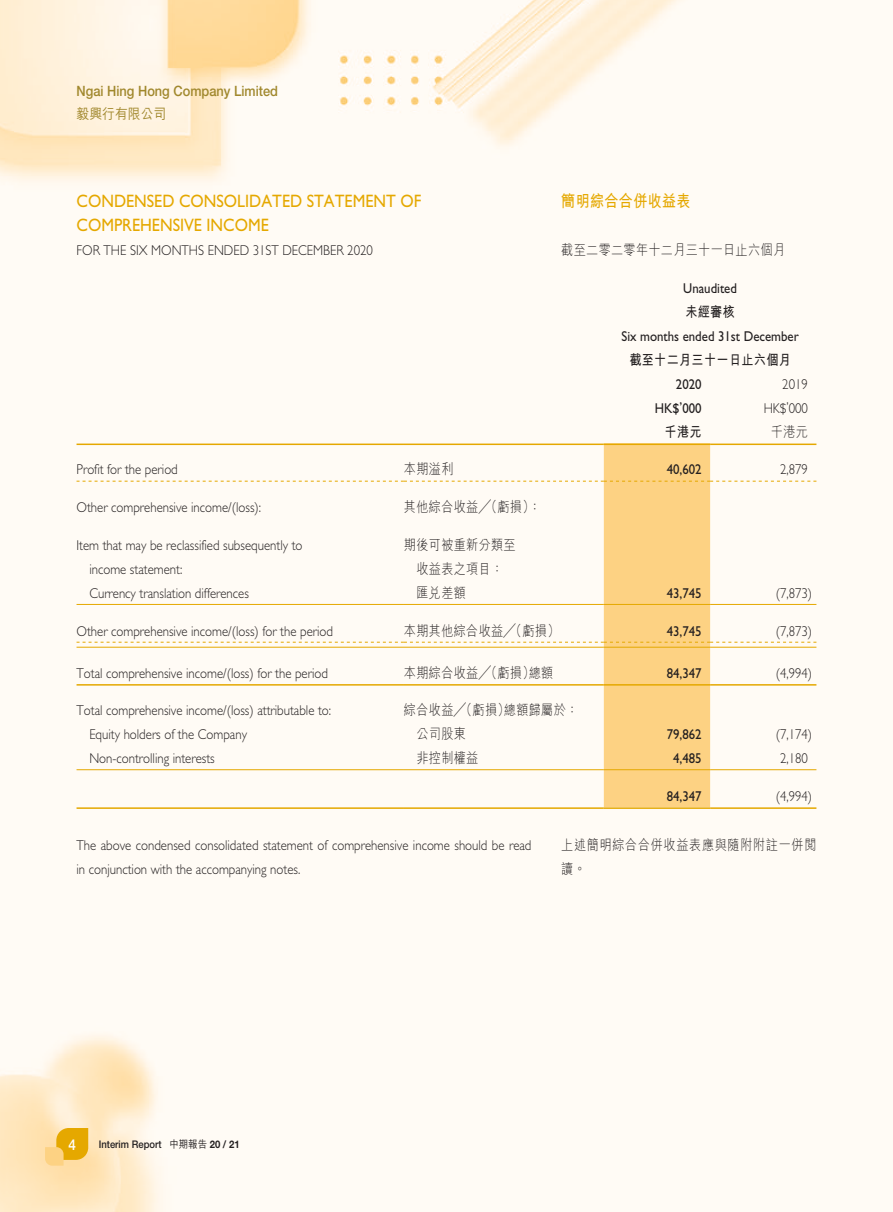
<style>
.page{position:relative;width:893px;height:1212px;background:#fff}
.page>*{position:absolute;margin:0;border:0;box-sizing:border-box;transform-origin:0 0}
._3__標題{font:18px/24px "Gill Sans Std";color:#e5a800;scale:.9 1}
._8__標題-_C{font:700 16.5px "M Hei HK";letter-spacing:.03em;color:#e5a800;scale:.85 1}
.t1{font:500 15px "Helvetica Neue LT Std";color:#fff;scale:.9 1}
._1__內文{font:300 14.25px/24px "Gill Sans Std";color:#231f20;scale:.9 1}
._6__內文-_C{font:300 14.25px "M Hei HK";letter-spacing:.03em;color:#231f20;scale:.85 1}
._1__內文-2{font:14.25px "Gill Sans Std";color:#231f20;scale:.9 1}
.t2{font:500 14.25px "Helvetica Neue LT Std";color:#a1882d;scale:.9 1}
._6__內文-_C-2{font:300 14.25px/24px "M Hei HK";letter-spacing:.055em;color:#231f20;scale:.85 1}
._6__內文-_C-3{font:700 14.25px "M Hei HK";letter-spacing:.03em;color:#231f20;scale:.85 1}
.t3{font:500 14.25px "M Hei HK";color:#a1882d;scale:.9 1}
.t4{font:500 10.5px "Helvetica Neue LT Std";color:#231f20;scale:.9 1}
.s1{font-family:"M Hei HK"}
.s2{font-weight:700}
</style>
<div class="page">
<img style="left:0;top:0;width:817px;height:1212px">
<svg style="left:45px;top:1128px;width:43px;height:37px;background:#f0be45"></svg>
<svg style="left:77px;top:443px;width:739px;height:364px"></svg>
<hr style="left:710px;top:647px;width:106px;height:1px;background:#e5a800">
<hr style="left:77px;top:684px;width:327px;height:2px;background:#e5a800">
<hr style="left:404px;top:684px;width:200px;height:2px;background:#e5a800">
<hr style="left:604px;top:684px;width:106px;height:2px;background:#e5a800">
<hr style="left:710px;top:684px;width:106px;height:2px;background:#e5a800">
<hr style="left:77px;top:769px;width:327px;height:1px;background:#e5a800">
<hr style="left:404px;top:769px;width:200px;height:1px;background:#e5a800">
<hr style="left:604px;top:769px;width:106px;height:1px;background:#e5a800">
<hr style="left:710px;top:769px;width:106px;height:1px;background:#e5a800">
<hr style="left:77px;top:807px;width:327px;height:2px;background:#e5a800">
<hr style="left:404px;top:807px;width:200px;height:2px;background:#e5a800">
<hr style="left:604px;top:807px;width:106px;height:2px;background:#e5a800">
<hr style="left:710px;top:807px;width:106px;height:2px;background:#e5a800">
<p class="t2" style="left:77px;top:82px;width:225px">Ngai Hing Hong Company Limited</p>
<p class="t3" style="left:77px;top:104px;width:101px">毅興行有限公司</p>
<p class="_3__標題" style="left:77px;top:189px;width:385px">CONDENSED CONSOLIDATED STATEMENT OF<br>COMPREHENSIVE INCOME</p>
<p class="_1__內文" style="left:77px;top:239px;width:331px">FOR THE SIX MONTHS ENDED 31ST DECEMBER 2020</p>
<p class="_8__標題-_C" style="left:561px;top:189px;width:154px">簡明綜合合併收益表</p>
<p class="_6__內文-_C" style="left:561px;top:243px;width:265px">截至二零二零年十二月三十一日止六個月</p>
<p class="_1__內文-2" style="left:683px;top:280px;width:61px">Unaudited</p>
<p class="_6__內文-_C-3" style="left:685px;top:301px;width:60px">未經審核</p>
<p class="_1__內文-2" style="left:621px;top:328px;width:198px">Six months ended 31st December</p>
<p class="_6__內文-_C-3" style="left:629px;top:349px;width:192px">截至十二月三十一日止六個月</p>
<p class="_1__內文-2" style="left:676px;top:376px;width:30px">2020</p>
<p class="_1__內文" style="left:782px;top:372px;width:30px">2019</p>
<p class="_1__內文-2" style="left:655px;top:400px;width:53px">HK$’000</p>
<p class="_1__內文" style="left:764px;top:396px;width:51px">HK$’000</p>
<p class="_6__內文-_C-3" style="left:665px;top:421px;width:45px">千港元</p>
<p class="_6__內文-_C" style="left:771px;top:424px;width:45px">千港元</p>
<p class="_1__內文" style="left:77px;top:458px;width:114px">Profit for the period</p>
<p class="_6__內文-_C" style="left:404px;top:462px;width:60px">本期溢利</p>
<p class="_1__內文-2" style="left:667px;top:461px;width:40px">40,602</p>
<p class="_1__內文" style="left:780px;top:458px;width:33px">2,879</p>
<p class="_1__內文" style="left:77px;top:496px;width:207px">Other comprehensive income/(loss):</p>
<p class="_6__內文-_C" style="left:404px;top:500px;width:163px">其他綜合收益╱（虧損）：</p>
<p class="_1__內文" style="left:77px;top:533px;width:253px">Item that may be reclassified subsequently to</p>
<p class="_1__內文" style="left:89px;top:557px;width:105px">income statement:</p>
<p class="_6__內文-_C" style="left:404px;top:537px;width:133px">期後可被重新分類至</p>
<p class="_6__內文-_C" style="left:416px;top:561px;width:104px">收益表之項目：</p>
<p class="_1__內文" style="left:89px;top:581px;width:179px">Currency translation differences</p>
<p class="_6__內文-_C" style="left:416px;top:585px;width:60px">匯兌差額</p>
<p class="_1__內文-2" style="left:667px;top:585px;width:40px">43,745</p>
<p class="_1__內文" style="left:776px;top:581px;width:42px">(7,873)</p>
<p class="_1__內文" style="left:77px;top:619px;width:286px">Other comprehensive income/(loss) for the period</p>
<p class="_6__內文-_C" style="left:404px;top:623px;width:184px">本期其他綜合收益╱（虧損）</p>
<p class="_1__內文-2" style="left:667px;top:622px;width:40px">43,745</p>
<p class="_1__內文" style="left:776px;top:619px;width:42px">(7,873)</p>
<p class="_1__內文" style="left:77px;top:661px;width:281px">Total comprehensive income/(loss) for the period</p>
<p class="_6__內文-_C" style="left:404px;top:665px;width:177px">本期綜合收益╱（虧損）總額</p>
<p class="_1__內文-2" style="left:667px;top:664px;width:40px">84,347</p>
<p class="_1__內文" style="left:776px;top:661px;width:42px">(4,994)</p>
<p class="_1__內文" style="left:77px;top:698px;width:284px">Total comprehensive income/(loss) attributable to:</p>
<p class="_6__內文-_C" style="left:404px;top:702px;width:207px">綜合收益╱（虧損）總額歸屬於：</p>
<p class="_1__內文" style="left:89px;top:722px;width:177px">Equity holders of the Company</p>
<p class="_6__內文-_C" style="left:416px;top:726px;width:60px">公司股東</p>
<p class="_1__內文-2" style="left:667px;top:726px;width:40px">79,862</p>
<p class="_1__內文" style="left:776px;top:722px;width:42px">(7,174)</p>
<p class="_1__內文" style="left:89px;top:746px;width:141px">Non-controlling interests</p>
<p class="_6__內文-_C" style="left:416px;top:750px;width:74px">非控制權益</p>
<p class="_1__內文-2" style="left:673px;top:750px;width:33px">4,485</p>
<p class="_1__內文" style="left:780px;top:746px;width:33px">2,180</p>
<p class="_1__內文-2" style="left:667px;top:788px;width:40px">84,347</p>
<p class="_1__內文" style="left:776px;top:784px;width:42px">(4,994)</p>
<p class="_1__內文" style="left:77px;top:833px;width:507px">The above condensed consolidated statement of comprehensive income should be read in conjunction with the accompanying notes.</p>
<p class="_6__內文-_C-2" style="left:561px;top:832px;width:302px">上述簡明綜合合併收益表應與隨附附註一併閱讀。</p>
<p class="t1" style="left:69px;top:1135px;width:10px">4</p>
<p class="t4" style="left:99px;top:1138px;width:158px">Interim Report <span class="s1">中期報告</span> <span class="s2">20 / 21</span></p>
</div>
